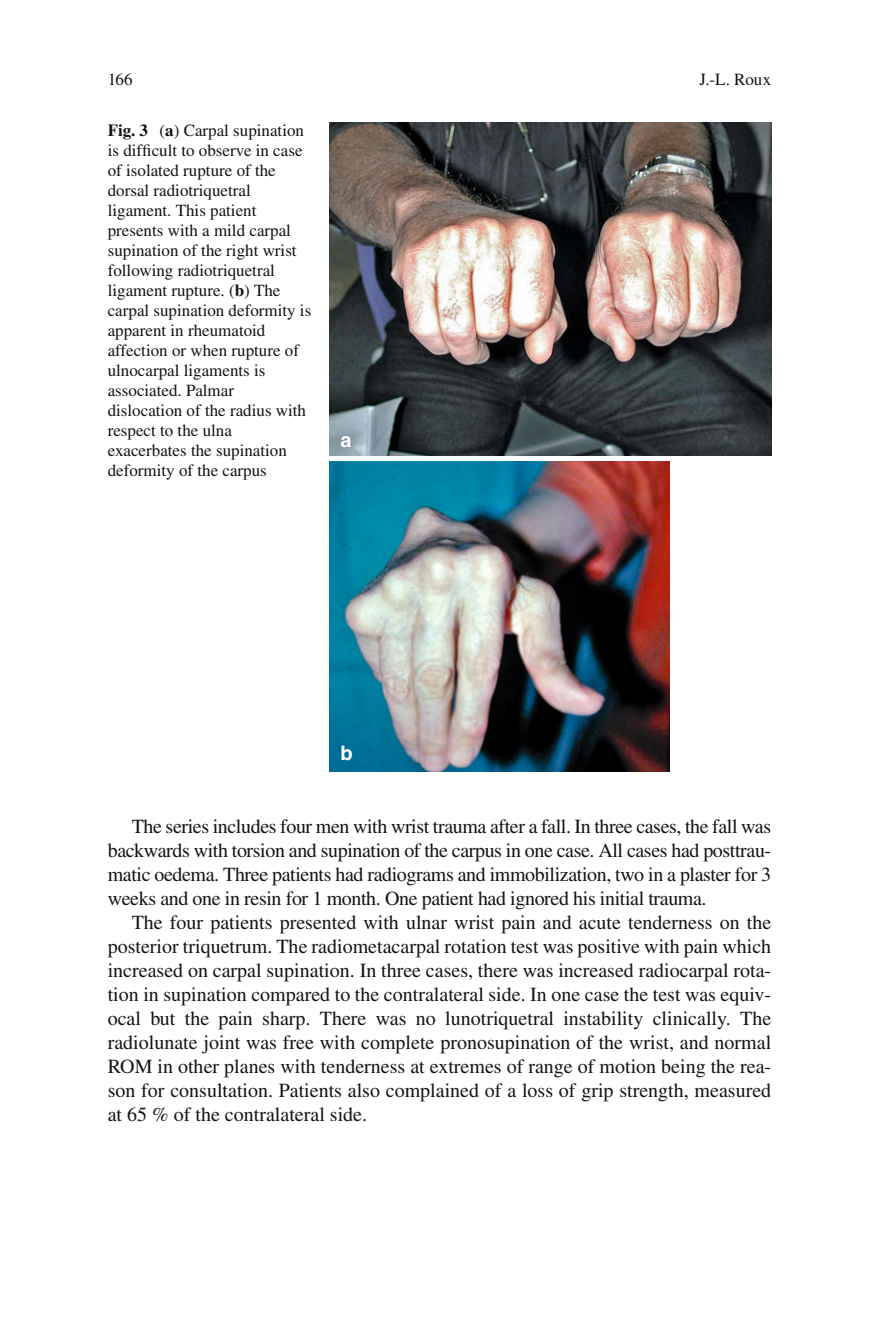
<style>
.page{position:relative;width:879px;height:1333px;background:#fff}
.page>*{position:absolute;margin:0;border:0;box-sizing:border-box;transform-origin:0 0}
.t1{font:20px/24px "Times";letter-spacing:-.01em;color:#131413;text-align:justify}
.t2{font:700 20px "Helvetica";color:#fff}
.t3{font:17px/20px "Times";color:#131413}
.s1{font-weight:700}
</style>
<div class="page">
<img style="left:329px;top:461px;width:340px;height:310px">
<img style="left:329px;top:122px;width:442px;height:333px">
<p class="t3" style="left:108px;top:71px;width:26px">166</p>
<p class="t3" style="left:699px;top:71px;width:73px">J.-L. Roux</p>
<p class="t3" style="left:108px;top:121px;width:205px"><span class="s1">Fig. 3</span> ( <span class="s1">a</span> ) Carpal supination is dif fi cult to observe in case of isolated rupture of the dorsal radiotriquetral ligament. This patient presents with a mild carpal supination of the right wrist following radiotriquetral ligament rupture. ( <span class="s1">b</span> ) The carpal supination deformity is apparent in rheumatoid affection or when rupture of ulnocarpal ligaments is associated. Palmar dislocation of the radius with respect to the ulna exacerbates the supination deformity of the carpus</p>
<p class="t2" style="left:340px;top:428px;width:13px">a</p>
<p class="t2" style="left:340px;top:741px;width:14px">b</p>
<p class="t1" style="left:108px;top:816px;width:665px;text-indent:24px">The series includes four men with wrist trauma after a fall. In three cases, the fall was backwards with torsion and supination of the carpus in one case. All cases had posttrau&shy;matic oedema. Three patients had radiograms and immobilization, two in a plaster for 3 weeks and one in resin for 1 month. One patient had ignored his initial trauma.</p>
<p class="t1" style="left:108px;top:912px;width:665px;text-indent:24px">The four patients presented with ulnar wrist pain and acute tenderness on the posterior triquetrum. The radiometacarpal rotation test was positive with pain which increased on carpal supination. In three cases, there was increased radiocarpal rota&shy;tion in supination compared to the contralateral side. In one case the test was equiv&shy;ocal but the pain sharp. There was no lunotriquetral instability clinically. The radiolunate joint was free with complete pronosupination of the wrist, and normal ROM in other planes with tenderness at extremes of range of motion being the rea&shy;son for consultation. Patients also complained of a loss of grip strength, measured at 65 % of the contralateral side.</p>
</div>
